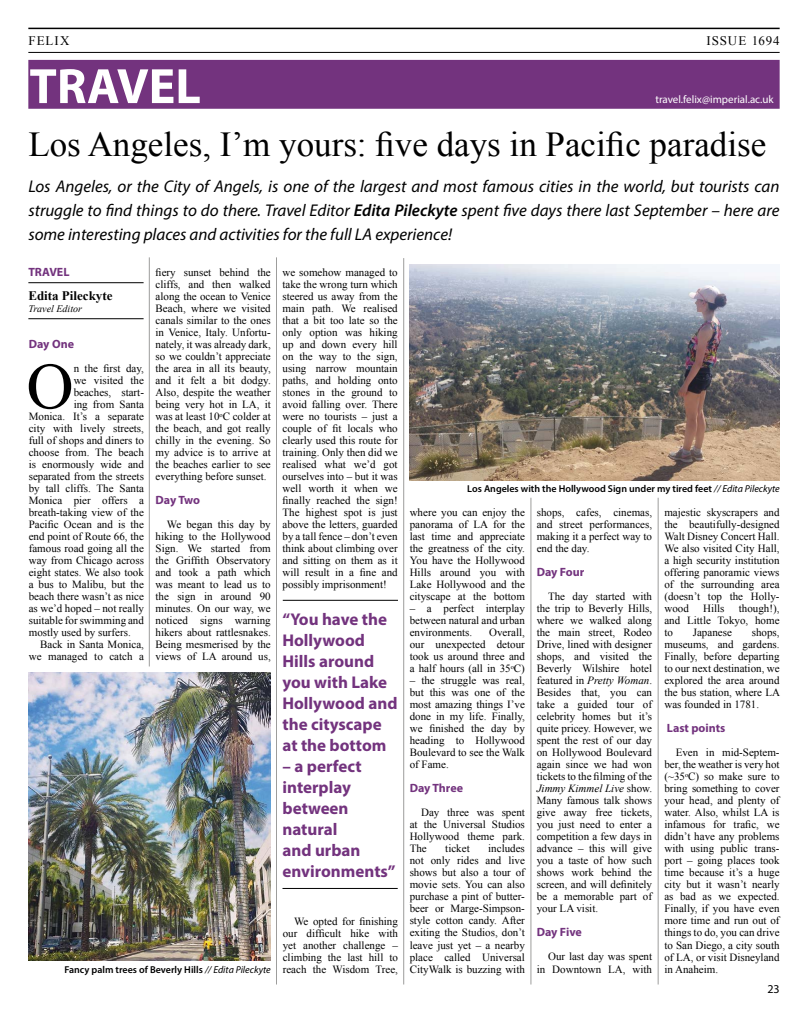
<style>
.page{position:relative;width:808px;height:1021px;background:#fff}
.page>*{position:absolute;margin:0;border:0;box-sizing:border-box;transform-origin:0 0}
.t1{font:65.4px "Times New Roman";color:#000}
.t2{font:700 50px "Myriad Pro";color:#fff}
.t3{font:35px "Times New Roman";color:#000}
.t4{font:italic 17px/24px "Myriad Pro";color:#000;text-align:justify}
.t5{font:700 17px/21px "Myriad Pro";color:#73337e}
.t6{font:13px "Times New Roman";letter-spacing:.07em;color:#000}
.t7{font:700 13px "Times New Roman";color:#000}
.t8{font:700 12px "Myriad Pro";color:#73337e}
.t9{font:12px "Myriad Pro";color:#000}
.t10{font:11px/12px "Times New Roman";color:#000;text-align:justify}
.t11{font:11px "Myriad Pro";color:#fff}
.t12{font:600 10px "Myriad Pro";color:#000}
.t13{font:italic 10px "Times New Roman";color:#000}
.s1{font-weight:600}
.s2{font-weight:400;font-style:italic}
.s3{font-style:italic}
</style>
<div class="page">
<hr style="left:28px;top:28px;width:752px;height:1px;background:#000">
<hr style="left:28px;top:52px;width:752px;height:1px;background:#000">
<div style="left:28px;top:60px;width:752px;height:49px;background:#73337e;border:2px solid #73337e"></div>
<img style="left:28px;top:672px;width:243px;height:288px">
<img style="left:410px;top:264px;width:370px;height:216px">
<hr style="left:28px;top:282px;width:116px;height:1px;background:#000">
<hr style="left:28px;top:318px;width:116px;height:1px;background:#000">
<hr style="left:283px;top:599px;width:115px;height:1px;background:#000">
<hr style="left:282px;top:887px;width:116px;height:1px;background:#000">
<hr style="left:149px;top:257px;width:1px;height:409px;background:#9d9d9c">
<hr style="left:276px;top:257px;width:1px;height:727px;background:#9d9d9c">
<hr style="left:403px;top:258px;width:1px;height:726px;background:#9d9d9c">
<hr style="left:531px;top:497px;width:1px;height:487px;background:#9d9d9c">
<hr style="left:658px;top:497px;width:1px;height:487px;background:#9d9d9c">
<p class="t6" style="left:28px;top:31px;width:43px">FELIX</p>
<p class="t6" style="left:706px;top:31px;width:75px">ISSUE 1694</p>
<h2 class="t2" style="left:29px;top:54px;width:173px">TRAVEL</h2>
<p class="t11" style="left:655px;top:92px;width:120px">travel.felix@imperial.ac.uk</p>
<h3 class="t3" style="left:28px;top:121px;width:739px">Los Angeles, I’m yours: five days in Pacific paradise</h3>
<p class="t4" style="left:28px;top:174px;width:753px">Los Angeles, or the City of Angels, is one of the largest and most famous cities in the world, but tourists can struggle to find things to do there. Travel Editor <span class="s1">Edita Pileckyte</span> spent five days there last September – here are some interesting places and activities for the full LA experience!</p>
<p class="t8" style="left:28px;top:264px;width:43px">TRAVEL</p>
<p class="t7" style="left:28px;top:287px;width:86px">Edita Pileckyte</p>
<p class="t13" style="left:28px;top:302px;width:55px">Travel Editor</p>
<p class="t8" style="left:29px;top:336px;width:47px">Day One</p>
<h1 class="t1" style="left:26px;top:342px;width:49px">O</h1>
<p class="t10" style="left:74px;top:362px;width:72px">n the first day,</p>
<p class="t10" style="left:74px;top:374px;width:72px">we visited the</p>
<p class="t10" style="left:74px;top:386px;width:72px">beaches, start-</p>
<p class="t10" style="left:74px;top:398px;width:72px">ing from Santa</p>
<p class="t10" style="left:29px;top:410px;width:117px">Monica. It’s a separate</p>
<p class="t10" style="left:29px;top:422px;width:117px">city with lively streets,</p>
<p class="t10" style="left:29px;top:434px;width:117px">full of shops and diners to</p>
<p class="t10" style="left:29px;top:446px;width:117px">choose from. The beach</p>
<p class="t10" style="left:29px;top:458px;width:117px">is enormously wide and</p>
<p class="t10" style="left:29px;top:470px;width:117px">separated from the streets</p>
<p class="t10" style="left:29px;top:482px;width:117px">by tall cliffs. The Santa</p>
<p class="t10" style="left:29px;top:494px;width:117px">Monica pier offers a</p>
<p class="t10" style="left:29px;top:506px;width:117px">breath-taking view of the</p>
<p class="t10" style="left:29px;top:518px;width:117px">Pacific Ocean and is the</p>
<p class="t10" style="left:29px;top:530px;width:117px">end point of Route 66, the</p>
<p class="t10" style="left:29px;top:542px;width:117px">famous road going all the</p>
<p class="t10" style="left:29px;top:554px;width:117px">way from Chicago across</p>
<p class="t10" style="left:29px;top:566px;width:117px">eight states. We also took</p>
<p class="t10" style="left:29px;top:578px;width:117px">a bus to Malibu, but the</p>
<p class="t10" style="left:29px;top:590px;width:117px">beach there wasn’t as nice</p>
<p class="t10" style="left:29px;top:602px;width:117px">as we’d hoped – not really</p>
<p class="t10" style="left:29px;top:614px;width:117px">suitable for swimming and</p>
<p class="t10" style="left:29px;top:626px;width:104px">mostly used by surfers.</p>
<p class="t10" style="left:40px;top:638px;width:105px">Back in Santa Monica,</p>
<p class="t10" style="left:29px;top:650px;width:117px">we managed to catch a</p>
<p class="t10" style="left:156px;top:266px;width:117px">fiery sunset behind the cliffs, and then walked along the ocean to Venice Beach, where we visited canals similar to the ones in Venice, Italy. Unfortu&shy;nately, it was already dark, so we couldn’t appreciate the area in all its beauty, and it felt a bit dodgy.<br>Also, despite the weather being very hot in LA, it was at least 10<sup>o</sup>C colder at the beach, and got really chilly in the evening. So my advice is to arrive at the beaches earlier to see everything before sunset.</p>
<p class="t8" style="left:156px;top:492px;width:46px">Day Two</p>
<p class="t10" style="left:156px;top:518px;width:117px;text-indent:11px">We began this day by hiking to the Hollywood Sign. We started from the Griffith Observatory and took a path which was meant to lead us to the sign in around 90 minutes. On our way, we noticed signs warning hikers about rattlesnakes.<br>Being mesmerised by the views of LA around us,</p>
<p class="t12" style="left:64px;top:962px;width:208px">Fancy palm trees of Beverly Hills <span class="s2">// Edita Pileckyte</span></p>
<p class="t10" style="left:282px;top:266px;width:117px">we somehow managed to take the wrong turn which steered us away from the main path. We realised that a bit too late so the only option was hiking up and down every hill on the way to the sign, using narrow mountain paths, and holding onto stones in the ground to avoid falling over. There were no tourists – just a couple of fit locals who clearly used this route for training. Only then did we realised what we’d got ourselves into – but it was well worth it when we finally reached the sign!<br>The highest spot is just above the letters, guarded by a tall fence – don’t even think about climbing over and sitting on them as it will result in a fine and possibly imprisonment!</p>
<h3 class="t5" style="left:282px;top:608px;width:117px">“You have the<br>Hollywood<br>Hills around you with Lake<br>Hollywood and the cityscape at the bottom</h3>
<h3 class="t5" style="left:282px;top:755px;width:114px">– a perfect interplay between natural<br>and urban environments”</h3>
<p class="t10" style="left:283px;top:914px;width:117px;text-indent:11px">We opted for finishing our difficult hike with yet another challenge – climbing the last hill to reach the Wisdom Tree,</p>
<p class="t12" style="left:467px;top:482px;width:314px">Los Angeles with the Hollywood Sign under my tired feet <span class="s2">// Edita Pileckyte</span></p>
<p class="t10" style="left:537px;top:506px;width:117px">shops, cafes, cinemas, and street performances, making it a perfect way to end the day.</p>
<p class="t8" style="left:537px;top:564px;width:49px">Day Four</p>
<p class="t10" style="left:537px;top:590px;width:117px;text-indent:11px">The day started with the trip to Beverly Hills, where we walked along the main street, Rodeo Drive, lined with designer shops, and visited the Beverly Wilshire hotel featured in <span class="s3">Pretty Woman</span>.<br>Besides that, you can take a guided tour of celebrity homes but it’s quite pricey. However, we spent the rest of our day on Hollywood Boulevard again since we had won tickets to the filming of the <span class="s3">Jimmy Kimmel Live</span> show.<br>Many famous talk shows give away free tickets, you just need to enter a competition a few days in advance – this will give you a taste of how such shows work behind the screen, and will definitely be a memorable part of your LA visit.</p>
<p class="t8" style="left:537px;top:924px;width:47px">Day Five</p>
<p class="t10" style="left:537px;top:950px;width:117px;text-align:right">Our last day was spent<br>in Downtown LA, with</p>
<p class="t10" style="left:664px;top:506px;width:117px">majestic skyscrapers and the beautifully-designed Walt Disney Concert Hall.<br>We also visited City Hall, a high security institution offering panoramic views of the surrounding area (doesn’t top the Holly&shy;wood</p>
<p class="t10" style="left:410px;top:506px;width:117px">where you can enjoy the panorama of LA for the last time and appreciate the greatness of the city.<br>You have the Hollywood Hills around you with Lake Hollywood and the cityscape at the bottom</p>
<p class="t10" style="left:410px;top:602px;width:117px">– a perfect interplay between natural and urban environments.</p>
<p class="t10" style="left:664px;top:602px;width:117px;text-indent:74px">though!), and Little Tokyo, home to</p>
<p class="t10" style="left:703px;top:602px;width:23px">Hills</p>
<p class="t10" style="left:664px;top:626px;width:117px;text-indent:87px">shops, museums, and gardens.<br>Finally, before departing to our next destination, we explored the area around the bus station, where LA was founded in 1781.</p>
<p class="t8" style="left:667px;top:720px;width:60px">Last points</p>
<p class="t10" style="left:664px;top:746px;width:117px;text-indent:11px">Even in mid-Septem&shy;ber, the weather is very hot (~35<sup>o</sup>C) so make sure to bring something to cover your head, and plenty of water. Also, whilst LA is infamous for trafic, we didn’t have any problems with using public trans&shy;port – going places took time because it’s a huge city but it wasn’t nearly as bad as we expected.<br>Finally, if you have even more time and run out of things to do, you can drive to San Diego, a city south of LA, or visit Disneyland in Anaheim.</p>
<p class="t10" style="left:410px;top:626px;width:117px;text-indent:79px">Overall, our unexpected detour took us around three and a half hours (all in 35<sup>o</sup>C)</p>
<p class="t10" style="left:410px;top:674px;width:117px">– the struggle was real, but this was one of the most amazing things I’ve done in my life. Finally, we finished the day by heading to Hollywood Boulevard to see the Walk of Fame.</p>
<p class="t8" style="left:410px;top:780px;width:55px">Day Three</p>
<p class="t10" style="left:410px;top:806px;width:117px;text-indent:11px">Day three was spent at the Universal Studios Hollywood theme park.<br>The</p>
<p class="t10" style="left:693px;top:626px;width:41px">Japanese</p>
<p class="t10" style="left:410px;top:842px;width:117px;text-indent:79px">includes not only rides and live shows but also a tour of movie sets. You can also purchase a pint of butter&shy;beer or Marge-Simpson&shy;style cotton candy. After exiting the Studios, don’t leave just yet – a nearby place called Universal CityWalk is buzzing with</p>
<p class="t10" style="left:445px;top:842px;width:26px">ticket</p>
<p class="t9" style="left:767px;top:981px;width:14px">23</p>
</div>
